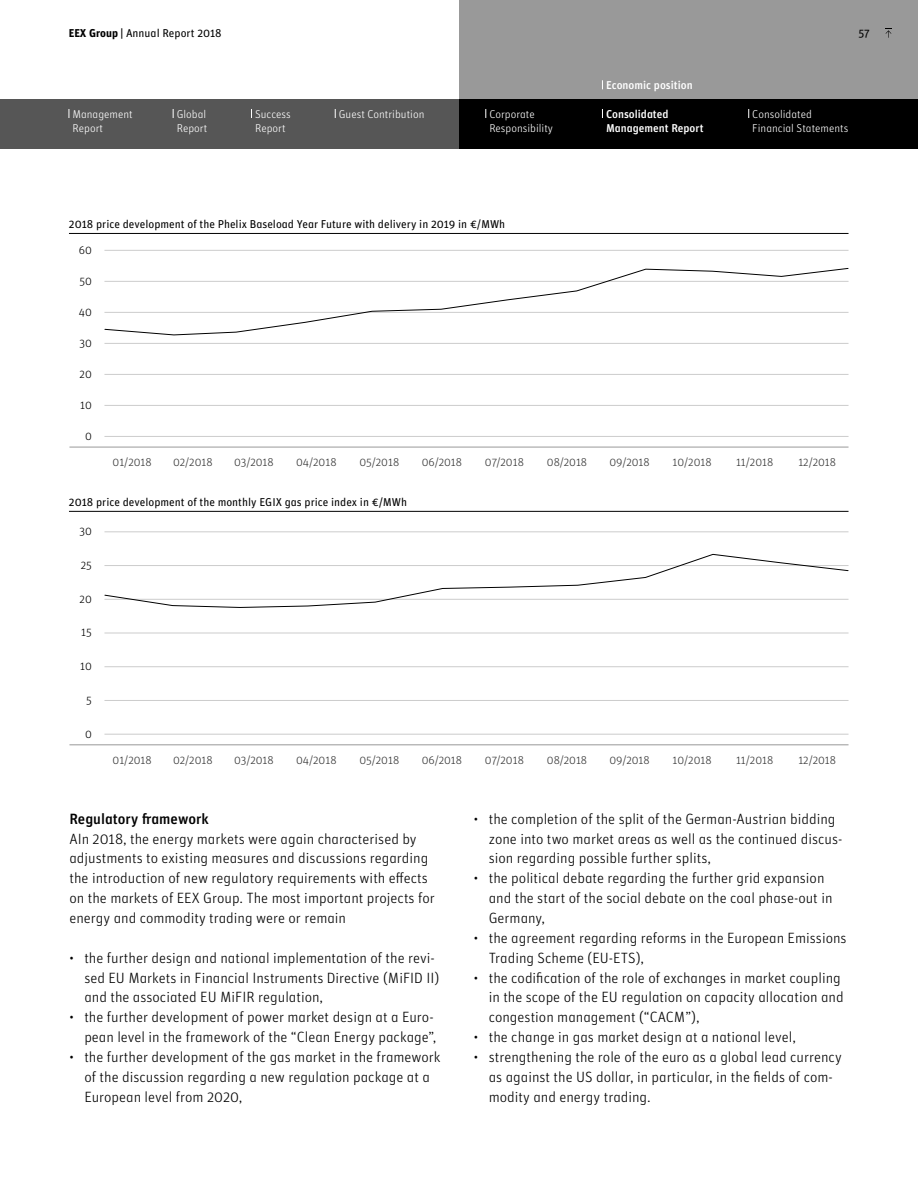
<style>
.page{position:relative;width:918px;height:1191px;background:#fff}
.page>*{position:absolute;margin:0;border:0;box-sizing:border-box;transform-origin:0 0}
.t1{font:300 14.88px/19.8px "Unitforeexgroup";color:#000}
.t2{font:500 14.88px "Unitforeexgroup";color:#000}
.t3{font:300 11.38px "Unitforeexgroup";color:#333}
.t4{font:11.38px "Unitforeexgroup";color:#000}
.t5{font:300 11.38px/14px "Unitforeexgroup";color:#fff}
.t6{font:500 11.38px/14px "Unitforeexgroup";color:#fff}
.t7{font:300 11.38px "Unitforeexgroup";color:#000}
.s1{font-weight:700}
</style>
<div class="page">
<hr style="left:69px;top:233px;width:779px;height:1px;background:#000">
<hr style="left:69px;top:511px;width:779px;height:1px;background:#000">
<hr style="left:104px;top:250px;width:744px;height:1px;background:#ccc">
<hr style="left:104px;top:531px;width:744px;height:1px;background:#ccc">
<hr style="left:104px;top:343px;width:744px;height:1px;background:#ccc">
<hr style="left:104px;top:632px;width:744px;height:1px;background:#ccc">
<hr style="left:104px;top:374px;width:744px;height:1px;background:#ccc">
<hr style="left:104px;top:666px;width:744px;height:1px;background:#ccc">
<hr style="left:104px;top:405px;width:744px;height:1px;background:#ccc">
<hr style="left:104px;top:700px;width:744px;height:1px;background:#ccc">
<hr style="left:104px;top:436px;width:744px;height:1px;background:#ccc">
<hr style="left:104px;top:734px;width:744px;height:1px;background:#ccc">
<hr style="left:69px;top:447px;width:779px;height:1px;background:#999">
<hr style="left:69px;top:744px;width:779px;height:1px;background:#999">
<svg style="left:104px;top:268px;width:745px;height:68px"></svg>
<svg style="left:104px;top:553px;width:745px;height:54px"></svg>
<div style="left:459px;top:0;width:459px;height:99px;background:#999"></div>
<div style="left:0;top:99px;width:459px;height:50px;background:#565656"></div>
<div style="left:459px;top:99px;width:459px;height:50px;background:#000"></div>
<svg style="left:885px;top:30px;width:6px;height:8px"></svg>
<p class="t4" style="left:69px;top:25px;width:154px"><span class="s1">EEX Group |</span> Annual Report 2018</p>
<p class="t4" style="left:858px;top:25px;width:13px">57</p>
<p class="t6" style="left:606px;top:78px;width:88px">Economic position</p>
<p class="t5" style="left:72px;top:107px;width:62px">Management<br>Report</p>
<p class="t5" style="left:177px;top:107px;width:32px">Global<br>Report</p>
<p class="t5" style="left:255px;top:107px;width:37px">Success<br>Report</p>
<p class="t5" style="left:339px;top:107px;width:87px">Guest Contribution</p>
<p class="t5" style="left:489px;top:107px;width:65px">Corporate<br>Responsibility</p>
<p class="t6" style="left:606px;top:106px;width:99px">Consolidated<br>Management Report</p>
<p class="t5" style="left:752px;top:107px;width:98px">Consolidated<br>Financial Statements</p>
<p class="t4" style="left:69px;top:216px;width:438px">2018 price development of the Phelix Baseload Year Future with delivery in 2019 in €/MWh</p>
<p class="t7" style="left:79px;top:243px;width:15px">60</p>
<p class="t7" style="left:79px;top:274px;width:14px">50</p>
<p class="t7" style="left:79px;top:305px;width:15px">40</p>
<p class="t7" style="left:79px;top:336px;width:14px">30</p>
<p class="t7" style="left:80px;top:367px;width:14px">20</p>
<p class="t7" style="left:80px;top:398px;width:13px">10</p>
<p class="t7" style="left:85px;top:428px;width:8px">0</p>
<p class="t3" style="left:113px;top:455px;width:41px">01/2018</p>
<p class="t3" style="left:173px;top:455px;width:41px">02/2018</p>
<p class="t3" style="left:234px;top:455px;width:41px">03/2018</p>
<p class="t3" style="left:296px;top:455px;width:42px">04/2018</p>
<p class="t3" style="left:359px;top:455px;width:41px">05/2018</p>
<p class="t3" style="left:422px;top:455px;width:42px">06/2018</p>
<p class="t3" style="left:485px;top:455px;width:40px">07/2018</p>
<p class="t3" style="left:547px;top:455px;width:42px">08/2018</p>
<p class="t3" style="left:609px;top:455px;width:42px">09/2018</p>
<p class="t3" style="left:672px;top:455px;width:41px">10/2018</p>
<p class="t3" style="left:736px;top:455px;width:39px">11/2018</p>
<p class="t3" style="left:798px;top:455px;width:39px">12/2018</p>
<p class="t4" style="left:69px;top:494px;width:339px">2018 price development of the monthly EGIX gas price index in €/MWh</p>
<p class="t7" style="left:79px;top:524px;width:14px">30</p>
<p class="t7" style="left:81px;top:557px;width:13px">25</p>
<p class="t7" style="left:80px;top:591px;width:14px">20</p>
<p class="t7" style="left:81px;top:625px;width:12px">15</p>
<p class="t7" style="left:80px;top:659px;width:13px">10</p>
<p class="t7" style="left:86px;top:692px;width:7px">5</p>
<p class="t7" style="left:85px;top:726px;width:8px">0</p>
<p class="t3" style="left:113px;top:753px;width:41px">01/2018</p>
<p class="t3" style="left:173px;top:753px;width:41px">02/2018</p>
<p class="t3" style="left:234px;top:753px;width:41px">03/2018</p>
<p class="t3" style="left:296px;top:753px;width:42px">04/2018</p>
<p class="t3" style="left:359px;top:753px;width:41px">05/2018</p>
<p class="t3" style="left:422px;top:753px;width:42px">06/2018</p>
<p class="t3" style="left:485px;top:753px;width:40px">07/2018</p>
<p class="t3" style="left:547px;top:753px;width:42px">08/2018</p>
<p class="t3" style="left:609px;top:753px;width:42px">09/2018</p>
<p class="t3" style="left:672px;top:753px;width:41px">10/2018</p>
<p class="t3" style="left:736px;top:753px;width:39px">11/2018</p>
<p class="t3" style="left:798px;top:753px;width:39px">12/2018</p>
<p class="t2" style="left:69px;top:808px;width:141px">Regulatory framework</p>
<p class="t1" style="left:69px;top:828px;width:367px">AIn 2018, the energy markets were again characterised by adjustments to existing measures and discussions regarding the introduction of new regulatory requirements with effects on the markets of EEX Group. The most important projects for energy and commodity trading were or remain</p>
<p class="t1" style="left:84px;top:947px;width:356px;text-indent:-15px">• the further design and national implementation of the revi&shy;sed EU Markets in Financial Instruments Directive (MiFID II) and the associated EU MiFIR regulation,</p>
<p class="t1" style="left:69px;top:1006px;width:368px;text-align:right">• the further development of power market design at a Euro&shy;pean level in the framework of the “Clean Energy package”,</p>
<p class="t1" style="left:84px;top:1046px;width:358px;text-indent:-15px">• the further development of the gas market in the framework of the discussion regarding a new regulation package at a<br>European level from 2020,</p>
<p class="t1" style="left:489px;top:808px;width:355px;text-indent:-15px">• the completion of the split of the German-Austrian bidding zone into two market areas as well as the continued discus&shy;sion regarding possible further splits,</p>
<p class="t1" style="left:489px;top:868px;width:345px;text-indent:-15px">• the political debate regarding the further grid expansion and the start of the social debate on the coal phase-out in<br>Germany,</p>
<p class="t1" style="left:489px;top:927px;width:359px;text-indent:-15px">• the agreement regarding reforms in the European Emissions<br>Trading Scheme (EU-ETS),</p>
<p class="t1" style="left:489px;top:967px;width:356px;text-indent:-15px">• the codification of the role of exchanges in market coupling in the scope of the EU regulation on capacity allocation and congestion management (“CACM”),</p>
<p class="t1" style="left:474px;top:1026px;width:324px">• the change in gas market design at a national level,</p>
<p class="t1" style="left:489px;top:1046px;width:354px;text-indent:-15px">• strengthening the role of the euro as a global lead currency as against the US dollar, in particular, in the fields of com&shy;modity and energy trading.</p>
</div>
